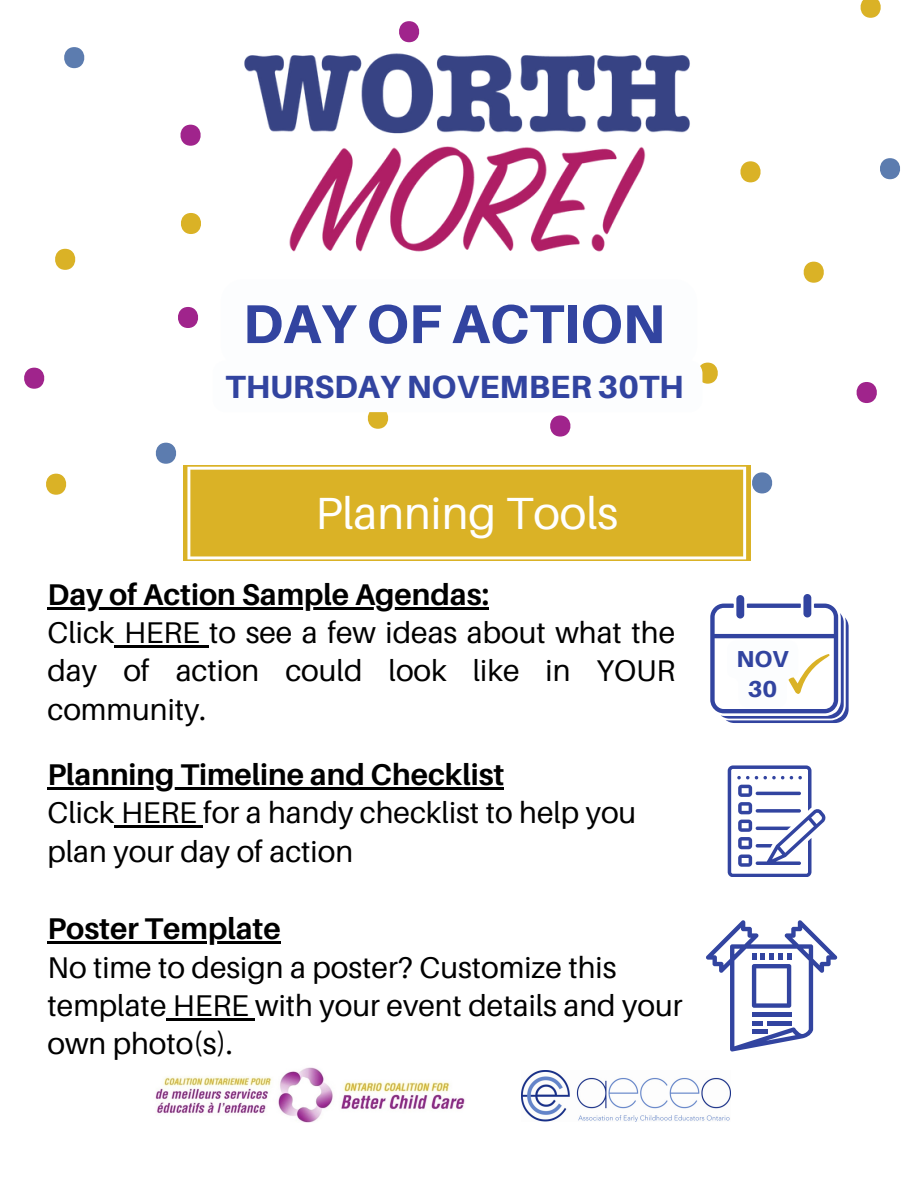
<style>
.page{position:relative;width:918px;height:1188px;background:#fff}
.page>*{position:absolute;margin:0;border:0;box-sizing:border-box;transform-origin:0 0}
.t1{font:800 54.75px "Aileron";color:#3244a0}
.t2{font:45.15px "Aileron";color:#fff}
.t3{font:800 32.1px "Aileron";color:#3244a0}
.t4{font:30px/38.2px "Aileron";color:#000}
.t5{font:700 30px "Aileron";color:#000}
.t6{font:800 23.1px "Aileron";color:#3244a0}
</style>
<div class="page">
<svg style="left:24px;top:0;width:876px;height:506px"></svg>
<img style="left:155px;top:1067px;width:310px;height:56px">
<img style="left:521px;top:1071px;width:210px;height:51px">
<img style="left:224px;top:26px;width:486px;height:253px">
<svg style="left:224px;top:461px;width:142px;height:5px"></svg>
<svg style="left:518px;top:461px;width:141px;height:5px"></svg>
<svg style="left:371px;top:461px;width:141px;height:5px"></svg>
<svg style="left:256px;top:461px;width:5px;height:5px"></svg>
<svg style="left:243px;top:461px;width:6px;height:5px"></svg>
<svg style="left:231px;top:461px;width:6px;height:5px"></svg>
<svg style="left:280px;top:461px;width:6px;height:5px"></svg>
<svg style="left:268px;top:461px;width:6px;height:5px"></svg>
<svg style="left:304px;top:461px;width:6px;height:5px"></svg>
<svg style="left:292px;top:461px;width:6px;height:5px"></svg>
<svg style="left:329px;top:461px;width:5px;height:5px"></svg>
<svg style="left:316px;top:461px;width:6px;height:5px"></svg>
<svg style="left:341px;top:461px;width:6px;height:5px"></svg>
<svg style="left:366px;top:461px;width:5px;height:5px"></svg>
<svg style="left:353px;top:461px;width:6px;height:5px"></svg>
<svg style="left:549px;top:461px;width:6px;height:5px"></svg>
<svg style="left:537px;top:461px;width:5px;height:5px"></svg>
<svg style="left:524px;top:461px;width:6px;height:5px"></svg>
<svg style="left:573px;top:461px;width:6px;height:5px"></svg>
<svg style="left:561px;top:461px;width:6px;height:5px"></svg>
<svg style="left:597px;top:461px;width:6px;height:5px"></svg>
<svg style="left:585px;top:461px;width:6px;height:5px"></svg>
<svg style="left:622px;top:461px;width:6px;height:5px"></svg>
<svg style="left:610px;top:461px;width:6px;height:5px"></svg>
<svg style="left:634px;top:461px;width:6px;height:5px"></svg>
<svg style="left:659px;top:461px;width:5px;height:5px"></svg>
<svg style="left:647px;top:461px;width:6px;height:5px"></svg>
<svg style="left:402px;top:461px;width:6px;height:5px"></svg>
<svg style="left:390px;top:461px;width:6px;height:5px"></svg>
<svg style="left:378px;top:461px;width:6px;height:5px"></svg>
<svg style="left:427px;top:461px;width:6px;height:5px"></svg>
<svg style="left:415px;top:461px;width:6px;height:5px"></svg>
<svg style="left:451px;top:461px;width:6px;height:5px"></svg>
<svg style="left:439px;top:461px;width:6px;height:5px"></svg>
<svg style="left:475px;top:461px;width:6px;height:5px"></svg>
<svg style="left:463px;top:461px;width:6px;height:5px"></svg>
<svg style="left:488px;top:461px;width:6px;height:5px"></svg>
<svg style="left:512px;top:461px;width:6px;height:5px"></svg>
<svg style="left:500px;top:461px;width:6px;height:5px"></svg>
<div style="left:183px;top:466px;width:567px;height:94px;background:linear-gradient(to bottom,#dab226,#dab226)"></div>
<svg style="left:187px;top:467px;width:559px;height:92px;background:#dcb734"></svg>
<div style="left:736px;top:595px;width:8px;height:24px;background:#3244a0;border-radius:4px"></div>
<div style="left:803px;top:594px;width:8px;height:23px;background:#3244a0;border-radius:4px"></div>
<svg style="left:710px;top:604px;width:139px;height:119px"></svg>
<svg style="left:728px;top:765px;width:98px;height:112px"></svg>
<div style="left:221px;top:279px;width:476px;height:88px;background:#fcfdfe;border-radius:22px"></div>
<div style="left:213px;top:361px;width:489px;height:51px;background:#fcfdfe;border-radius:13px"></div>
<hr style="left:47px;top:607px;width:442px;height:2px;background:#000">
<hr style="left:115px;top:645px;width:94px;height:3px;background:#000">
<hr style="left:47px;top:787px;width:457px;height:3px;background:#000">
<hr style="left:115px;top:826px;width:88px;height:2px;background:#000">
<hr style="left:47px;top:942px;width:234px;height:2px;background:#000">
<hr style="left:167px;top:1018px;width:88px;height:2px;background:#000">
<svg style="left:706px;top:920px;width:131px;height:132px"></svg>
<div style="left:752px;top:1012px;width:39px;height:5px;background:#3244a0"></div>
<hr style="left:752px;top:1021px;width:11px;height:4px;background:#3244a0">
<hr style="left:767px;top:1021px;width:24px;height:4px;background:#3244a0">
<hr style="left:752px;top:1030px;width:15px;height:4px;background:#3244a0">
<p class="t1" style="left:243px;top:290px;width:424px">DAY OF ACTION</p>
<p class="t3" style="left:226px;top:367px;width:460px">THURSDAY NOVEMBER 30TH</p>
<p class="t2" style="left:315px;top:485px;width:304px">Planning Tools</p>
<p class="t5" style="left:47px;top:576px;width:443px">Day of Action Sample Agendas:</p>
<p class="t4" style="left:47px;top:613px;width:629px;text-align:justify">Click HERE to see a few ideas about what the day of action could look like in YOUR community.</p>
<p class="t5" style="left:47px;top:756px;width:458px">Planning Timeline and Checklist</p>
<p class="t4" style="left:47px;top:793px;width:590px">Click HERE for a handy checklist to help you plan your day of action</p>
<p class="t5" style="left:47px;top:910px;width:235px">Poster Template</p>
<p class="t4" style="left:47px;top:947px;width:637px">No time to design a poster? Customize this template HERE with your event details and your own photo(s).</p>
<p class="t6" style="left:736px;top:645px;width:54px">NOV</p>
<p class="t6" style="left:748px;top:675px;width:31px">30</p>
</div>
